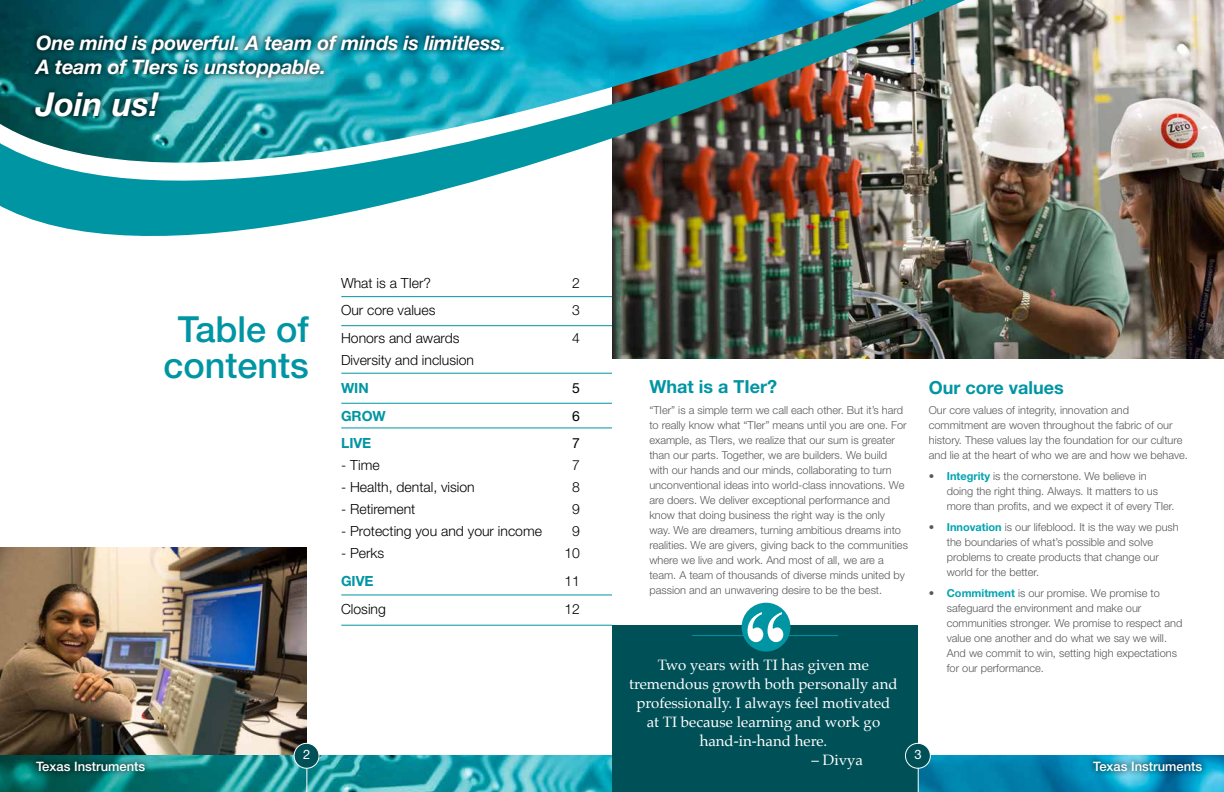
<style>
.page{position:relative;width:1224px;height:792px;background:#fff}
.page>*{position:absolute;margin:0;border:0;box-sizing:border-box;transform-origin:0 0}
.t1{font:500 36px/36px "Helvetica Neue LT Std";color:#0095a3;text-align:center}
.t2{font:italic 700 33px "Helvetica Neue LT Std";color:#fff}
.t3{font:italic 700 20px/24px "Helvetica Neue LT Std";letter-spacing:-.01em;color:#fff}
.t4{font:700 18px "Helvetica Neue LT Std";color:#0095a3}
.t5{font:15px/19px "Palatino";color:#fff;text-align:center}
.t6{font:300 14px "Helvetica Neue LT Std";color:#000}
.t7{font:700 14px "Helvetica Neue LT Std";color:#0095a3}
.t8{font:14px "Helvetica Neue LT Std";color:#000}
.t9{font:500 13px "Helvetica Neue LT Std";color:#fff}
.t10{font:13px "Helvetica Neue LT Std";color:#fff}
.t11{font:300 11px/15px "Helvetica Neue LT Std";color:#58595b}
.s1{font-weight:700;color:#00a4b1}
</style>
<div class="page">
<img style="left:0;top:548px;width:307px;height:208px">
<img style="left:0;top:756px;width:1224px;height:36px">
<img style="left:0;top:0;width:1224px;height:373px">
<div style="left:294px;top:743px;width:25px;height:25px;background:#005057;border-radius:50%"></div>
<div style="left:294px;top:743px;width:26px;height:26px;border:1px solid #fff;border-radius:50%"></div>
<svg style="left:306px;top:768px;width:1px;height:24px"></svg>
<img style="left:29px;top:29px;width:481px;height:93px">
<hr style="left:341px;top:296px;width:271px;height:1px;background:#0095a3">
<hr style="left:341px;top:325px;width:271px;height:1px;background:#0095a3">
<hr style="left:341px;top:373px;width:271px;height:1px;background:#0095a3">
<hr style="left:341px;top:428px;width:271px;height:1px;background:#0095a3">
<hr style="left:341px;top:403px;width:271px;height:1px;background:#0095a3">
<hr style="left:341px;top:625px;width:271px;height:1px;background:#0095a3">
<hr style="left:341px;top:595px;width:271px;height:1px;background:#0095a3">
<div style="left:612px;top:625px;width:306px;height:167px;background:#005057"></div>
<hr style="left:692px;top:635px;width:146px;height:1px;background:#0095a3">
<div style="left:742px;top:603px;width:48px;height:49px;background:#0095a3;border-radius:50%"></div>
<svg style="left:748px;top:612px;width:35px;height:30px"></svg>
<div style="left:905px;top:743px;width:25px;height:25px;background:#005057;border-radius:50%"></div>
<div style="left:905px;top:743px;width:26px;height:26px;border:1px solid #fff;border-radius:50%"></div>
<svg style="left:918px;top:768px;width:1px;height:24px"></svg>
<svg style="left:30px;top:755px;width:121px;height:22px"></svg>
<svg style="left:1087px;top:755px;width:121px;height:22px"></svg>
<h3 class="t3" style="left:36px;top:31px;width:472px">One mind is powerful. A team of minds is limitless.<br>A team of TIers is unstoppable.</h3>
<h2 class="t2" style="left:36px;top:84px;width:124px">Join us!</h2>
<p class="t6" style="left:341px;top:274px;width:91px">What is a TIer?</p>
<p class="t6" style="left:572px;top:274px;width:9px">2</p>
<p class="t6" style="left:341px;top:302px;width:96px">Our core values</p>
<p class="t6" style="left:572px;top:302px;width:9px">3</p>
<p class="t6" style="left:341px;top:330px;width:120px">Honors and awards</p>
<p class="t6" style="left:572px;top:330px;width:9px">4</p>
<p class="t6" style="left:341px;top:352px;width:134px">Diversity and inclusion</p>
<p class="t7" style="left:341px;top:379px;width:29px">WIN</p>
<p class="t8" style="left:572px;top:380px;width:9px">5</p>
<p class="t7" style="left:341px;top:407px;width:46px">GROW</p>
<p class="t8" style="left:572px;top:407px;width:9px">6</p>
<p class="t7" style="left:341px;top:435px;width:32px">LIVE</p>
<p class="t8" style="left:572px;top:435px;width:9px">7</p>
<p class="t6" style="left:341px;top:457px;width:40px">- Time</p>
<p class="t6" style="left:572px;top:457px;width:9px">7</p>
<p class="t6" style="left:341px;top:479px;width:135px">- Health, dental, vision</p>
<p class="t6" style="left:572px;top:479px;width:9px">8</p>
<p class="t6" style="left:341px;top:501px;width:76px">- Retirement</p>
<p class="t6" style="left:572px;top:501px;width:9px">9</p>
<p class="t6" style="left:341px;top:523px;width:202px">- Protecting you and your income</p>
<p class="t6" style="left:572px;top:523px;width:9px">9</p>
<p class="t6" style="left:341px;top:545px;width:45px">- Perks</p>
<p class="t6" style="left:564px;top:545px;width:17px">10</p>
<p class="t7" style="left:341px;top:573px;width:34px">GIVE</p>
<p class="t6" style="left:564px;top:573px;width:17px">11</p>
<p class="t6" style="left:341px;top:600px;width:46px">Closing</p>
<p class="t6" style="left:564px;top:600px;width:17px">12</p>
<h1 class="t1" style="left:164px;top:311px;width:147px">Table of contents</h1>
<h3 class="t4" style="left:649px;top:375px;width:129px">What is a TIer?</h3>
<p class="t11" style="left:649px;top:402px;width:260px">“TIer” is a simple term we call each other. But it’s hard to really know what “TIer” means until you are one. For example, as TIers, we realize that our sum is greater than our parts. Together, we are builders. We build with our hands and our minds, collaborating to turn unconventional ideas into world-class innovations. We are doers. We deliver exceptional performance and know that doing business the right way is the only way. We are dreamers, turning ambitious dreams into realities. We are givers, giving back to the communities where we live and work. And most of all, we are a team. A team of thousands of diverse minds united by passion and an unwavering desire to be the best.</p>
<h3 class="t4" style="left:929px;top:376px;width:137px">Our core values</h3>
<p class="t11" style="left:929px;top:403px;width:261px">Our core values of integrity, innovation and commitment are woven throughout the fabric of our history. These values lay the foundation for our culture and lie at the heart of who we are and how we behave.</p>
<p class="t11" style="left:947px;top:469px;width:229px;text-indent:-18px">• <span class="s1">Integrity</span> is the cornerstone. We believe in doing the right thing. Always. It matters to us more than profits, and we expect it of every TIer.</p>
<p class="t11" style="left:947px;top:519px;width:234px;text-indent:-18px">• <span class="s1">Innovation</span> is our lifeblood. It is the way we push the boundaries of what’s possible and solve problems to create products that change our world for the better.</p>
<p class="t11" style="left:947px;top:585px;width:237px;text-indent:-18px">• <span class="s1">Commitment</span> is our promise. We promise to safeguard the environment and make our communities stronger. We promise to respect and value one another and do what we say we will.<br>And we commit to win, setting high expectations for our performance.</p>
<h3 class="t5" style="left:629px;top:656px;width:270px">Two years with TI has given me tremendous growth both personally and professionally. I always feel motivated at TI because learning and work go hand-in-hand here.</h3>
<h3 class="t5" style="left:812px;top:751px;width:53px">– Divya</h3>
<p class="t10" style="left:303px;top:747px;width:9px">2</p>
<p class="t10" style="left:914px;top:747px;width:9px">3</p>
<p class="t9" style="left:36px;top:759px;width:111px">Texas Instruments</p>
<p class="t9" style="left:1093px;top:759px;width:111px">Texas Instruments</p>
</div>
